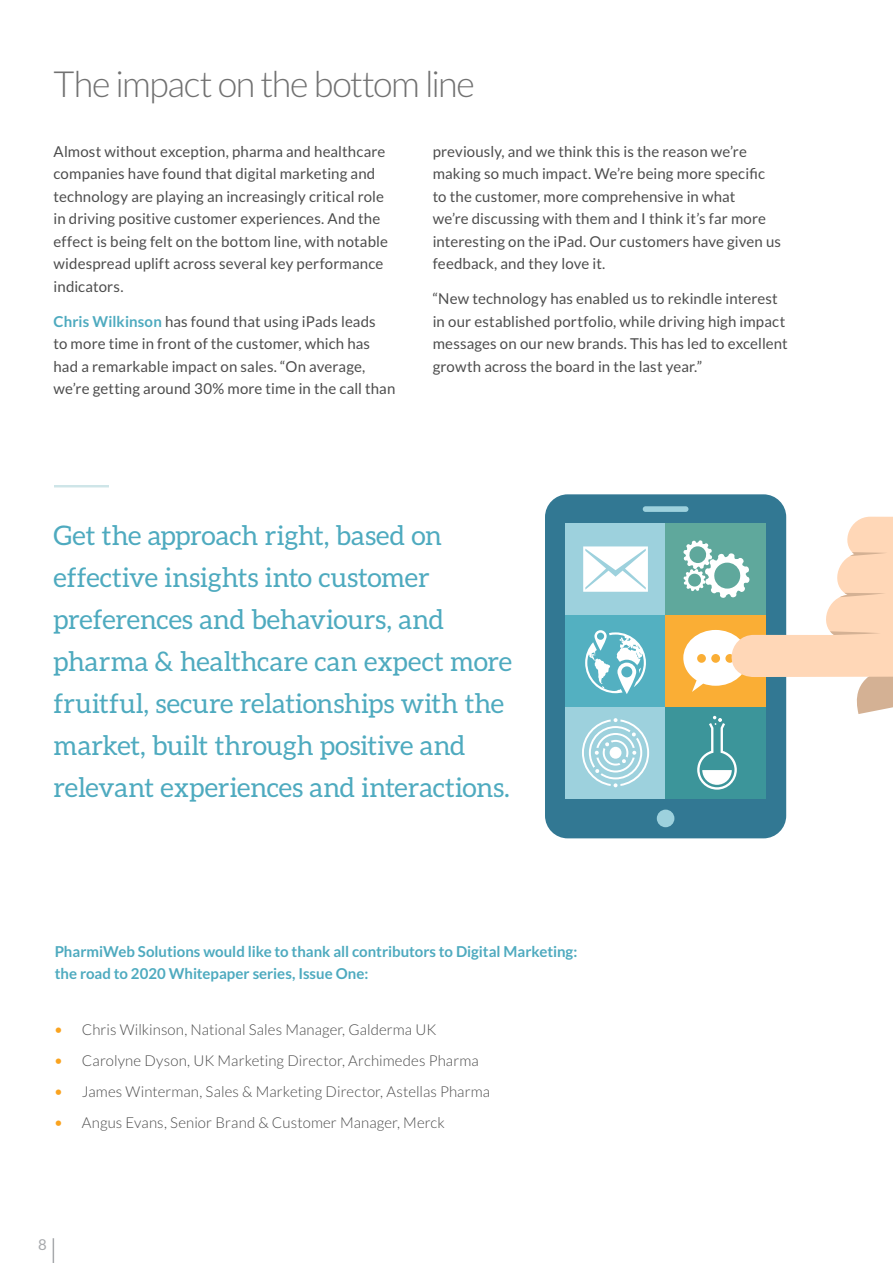
<style>
.page{position:relative;width:893px;height:1263px;background:#fff}
.page>*{position:absolute;margin:0;border:0;box-sizing:border-box;transform-origin:0 0}
.t1{font:300 36px "Lato";letter-spacing:-.035em;color:#717171}
.t2{font:27px/42px "Aleo";color:#4eaabf}
.t3{font:15px/22.5px "Lato";letter-spacing:.005em;color:#4d4d4d}
.t4{font:300 15px "Lato";letter-spacing:.005em;color:#4d4d4d}
.t5{font:700 15px/22.5px "Lato";color:#4eaabf}
.t6{font:15px "Lato";color:#a7a9ac}
.s1{font-weight:700;color:#4eaabf}
.s2{font-family:"Calibri";font-weight:700;color:#faa31f}
</style>
<div class="page">
<svg style="left:53px;top:1238px;width:1px;height:25px"></svg>
<div style="left:545px;top:494px;width:241px;height:344px;background:#327893;border-radius:23px"></div>
<div style="left:565px;top:523px;width:101px;height:92px;background:#9dd1dd"></div>
<div style="left:666px;top:523px;width:100px;height:92px;background:#5fa89c"></div>
<div style="left:565px;top:615px;width:101px;height:92px;background:#53b0c1"></div>
<div style="left:666px;top:615px;width:100px;height:92px;background:#faae35"></div>
<div style="left:565px;top:707px;width:101px;height:92px;background:#9dd1dd"></div>
<div style="left:666px;top:707px;width:100px;height:92px;background:#3c959a"></div>
<div style="left:643px;top:506px;width:45px;height:6px;background:#9dd1dd;border-radius:3px"></div>
<div style="left:657px;top:810px;width:17px;height:17px;background:#9dd1dd;border-radius:50%"></div>
<svg style="left:583px;top:546px;width:65px;height:46px;background:#eff7f9"></svg>
<svg style="left:585px;top:630px;width:61px;height:64px"></svg>
<svg style="left:683px;top:517px;width:210px;height:273px"></svg>
<svg style="left:582px;top:718px;width:67px;height:69px"></svg>
<hr style="left:55px;top:486px;width:53px;height:1px;background:#cee5e8">
<h1 class="t1" style="left:54px;top:65px;width:423px">The impact on the bottom line</h1>
<p class="t3" style="left:54px;top:140px;width:336px">Almost without exception, pharma and healthcare companies have found that digital marketing and technology are playing an increasingly critical role in driving positive customer experiences. And the effect is being felt on the bottom line, with notable widespread uplift across several key performance indicators.</p>
<p class="t3" style="left:54px;top:310px;width:343px"><span class="s1">Chris Wilkinson</span> has found that using iPads leads<br>to more time in front of the customer, which has had a remarkable impact on sales. “On average, we’re getting around 30% more time in the call than</p>
<p class="t3" style="left:433px;top:140px;width:350px">previously, and we think this is the reason we’re making so much impact. We’re being more specific to the customer, more comprehensive in what<br>we’re discussing with them and I think it’s far more interesting on the iPad. Our customers have given us feedback, and they love it.</p>
<p class="t3" style="left:433px;top:288px;width:357px">“New technology has enabled us to rekindle interest in our established portfolio, while driving high impact messages on our new brands. This has led to excellent growth across the board in the last year.”</p>
<p class="t2" style="left:54px;top:514px;width:460px">Get the approach right, based on effective insights into customer preferences and behaviours, and pharma &amp; healthcare can expect more fruitful, secure relationships with the market, built through positive and relevant experiences and interactions.</p>
<p class="t5" style="left:55px;top:939px;width:524px">PharmiWeb Solutions would like to thank all contributors to Digital Marketing: the road to 2020 Whitepaper series, Issue One:</p>
<p class="t4" style="left:55px;top:1022px;width:383px"><span class="s2">•</span> Chris Wilkinson, National Sales Manager, Galderma UK</p>
<p class="t4" style="left:55px;top:1053px;width:425px"><span class="s2">•</span> Carolyne Dyson, UK Marketing Director, Archimedes Pharma</p>
<p class="t4" style="left:55px;top:1084px;width:437px"><span class="s2">•</span> James Winterman, Sales &amp; Marketing Director, Astellas Pharma</p>
<p class="t4" style="left:55px;top:1115px;width:392px"><span class="s2">•</span> Angus Evans, Senior Brand &amp; Customer Manager, Merck</p>
<p class="t6" style="left:38px;top:1236px;width:10px">8</p>
</div>
